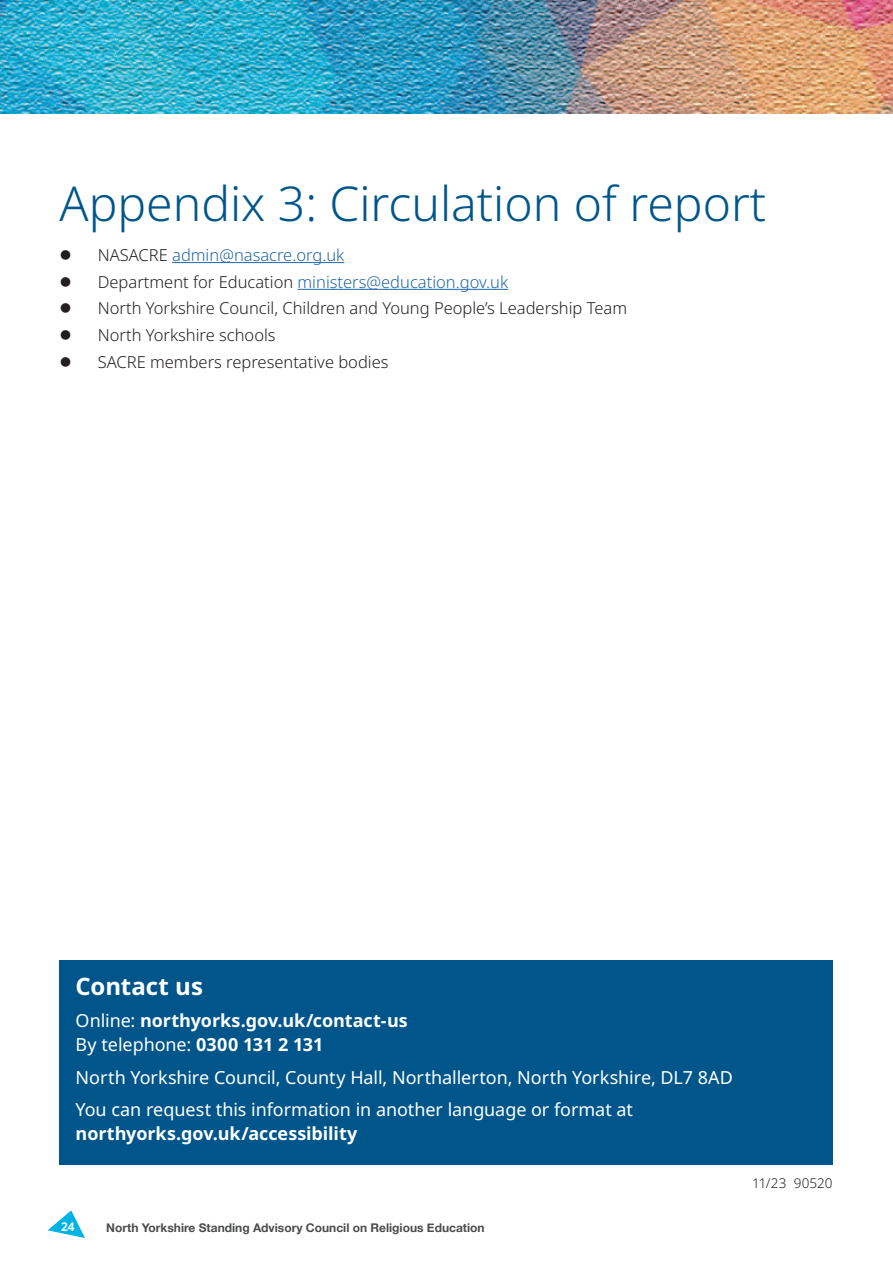
<style>
.page{position:relative;width:893px;height:1263px;background:#fff}
.page>*{position:absolute;margin:0;border:0;box-sizing:border-box;transform-origin:0 0}
.Title_-_section_heading{font:300 48px "Noto Sans";color:#00568a}
.t1{font:700 24px "Noto Sans";letter-spacing:-.005em;color:#fff}
.P_Paragraph{font:18px/24px "Noto Sans";letter-spacing:-.005em;color:#fff}
.P_Paragraph-2{font:700 18px/24px "Noto Sans";letter-spacing:-.005em;color:#fff}
.t2{font:300 16.5px "Noto Sans";color:#231f20}
.t3{font:300 16.5px "Noto Sans";color:#2266a4}
.Caption_Footnote{font:300 13.5px "Noto Sans";color:#231f20}
.t4{font:700 12px "Helvetica Neue";color:#4b4c4d}
.t5{font:700 12px "Noto Sans";color:#fff}
.s1{color:#231f20}
.s2{font-weight:400}
.s3{font-weight:700}
</style>
<div class="page">
<svg style="left:48px;top:1210px;width:37px;height:28px"></svg>
<img style="left:0;top:0;width:893px;height:114px">
<hr style="left:172px;top:262px;width:172px;height:1px;background:#2266a4">
<hr style="left:298px;top:289px;width:210px;height:1px;background:#2266a4">
<div style="left:59px;top:960px;width:773px;height:205px;background:#00568a"></div>
<h1 class="Title_-_section_heading" style="left:60px;top:177px;width:708px">Appendix 3: Circulation of report</h1>
<p class="t3" style="left:98px;top:246px;width:248px"><span class="s1">NASACRE</span> admin@nasacre.org.uk</p>
<p class="t3" style="left:98px;top:272px;width:412px"><span class="s1">Department for Education</span> ministers@education.gov.uk</p>
<p class="t2" style="left:98px;top:299px;width:531px">North Yorkshire Council, Children and Young People’s Leadership Team</p>
<p class="t2" style="left:98px;top:326px;width:179px">North Yorkshire schools</p>
<p class="t2" style="left:98px;top:353px;width:292px">SACRE members representative bodies</p>
<h2 class="t1" style="left:76px;top:972px;width:129px">Contact us</h2>
<p class="P_Paragraph-2" style="left:76px;top:1009px;width:334px"><span class="s2">Online:</span> northyorks.gov.uk/contact-us<br><span class="s2">By telephone:</span> 0300 131 2 131</p>
<p class="P_Paragraph" style="left:76px;top:1065px;width:659px">North Yorkshire Council, County Hall, Northallerton, North Yorkshire, DL7 8AD</p>
<p class="P_Paragraph" style="left:76px;top:1098px;width:559px">You can request this information in another language or format at <span class="s3">northyorks.gov.uk/accessibility</span></p>
<p class="t5" style="left:61px;top:1219px;width:15px">24</p>
<p class="t4" style="left:106px;top:1218px;width:380px">North Yorkshire Standing Advisory Council on Religious Education</p>
<p class="Caption_Footnote" style="left:752px;top:1175px;width:82px">11/23 90520</p>
</div>
